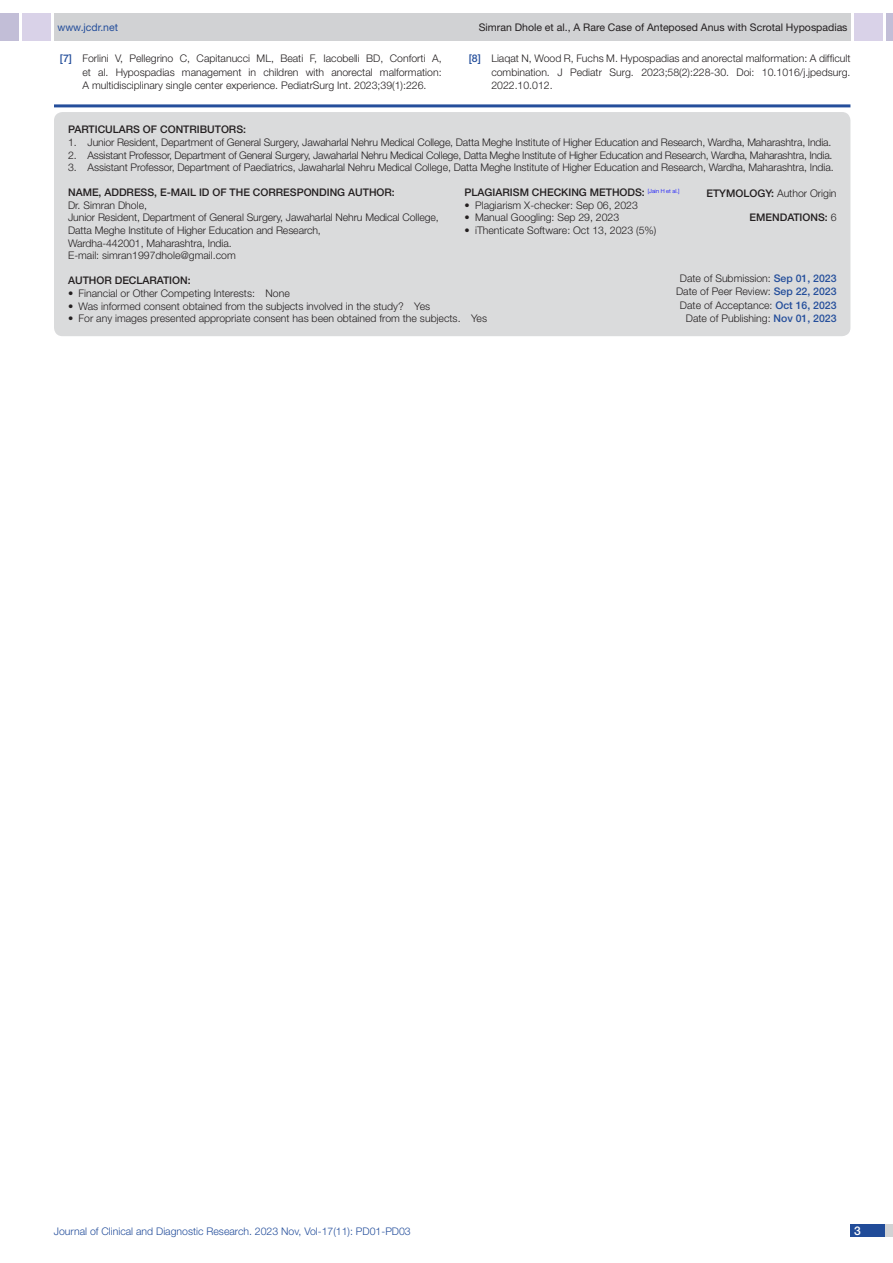
<style>
.page{position:relative;width:893px;height:1263px;background:#fff}
.page>*{position:absolute;margin:0;border:0;box-sizing:border-box;transform-origin:0 0}
.t1{font:500 12px "Helvetica Neue";color:#fff}
.Partic_Contri_Txt{font:300 10.5px/13.5px "Helvetica Neue";letter-spacing:-.01em;color:#231f20;text-align:justify}
.Partic_Contri_Head{font:500 10.5px "Helvetica Neue";color:#231f20}
.tb_txt{font:300 10.5px "Helvetica Neue";color:#231f20}
.t2{font:300 10.5px "Helvetica Neue";color:#244e9b}
.t3{font:10.5px "Helvetica Neue";color:#231f20}
.Partic_Contri_Head-2{font:300 10.5px "Helvetica Neue";color:#231f20}
.t4{font:10.5px "Helvetica Neue";color:#244e9b}
.s1{font-weight:500;color:#244e9b}
.s2{font-weight:500}
.s3{font-weight:300}
</style>
<div class="page">
<div style="left:54px;top:13px;width:796px;height:28px;background:#d1d2d4"></div>
<div style="left:0;top:13px;width:19px;height:28px;background:#c2bed7"></div>
<div style="left:22px;top:13px;width:29px;height:28px;background:#d9d2e8"></div>
<div style="left:886px;top:13px;width:7px;height:28px;background:#c2bed7"></div>
<div style="left:854px;top:13px;width:29px;height:28px;background:#d9d2e8"></div>
<div style="left:850px;top:1224px;width:43px;height:13px;background:#d1d2d4"></div>
<div style="left:850px;top:1224px;width:35px;height:13px;background:#214c99"></div>
<hr style="left:54px;top:104px;width:796px;height:3px;background:#244e9b">
<div style="left:54px;top:112px;width:796px;height:224px;background:#dadbdc;border-radius:9px"></div>
<p class="t4" style="left:57px;top:21px;width:62px">www.jcdr.net</p>
<p class="t3" style="left:479px;top:21px;width:370px">Simran Dhole et al., A Rare Case of Anteposed Anus with Scrotal Hypospadias</p>
<p class="Partic_Contri_Txt" style="left:82px;top:52px;width:361px;text-indent:-23px"><span class="s1">[7]</span> Forlini V, Pellegrino C, Capitanucci ML, Beati F, Iacobelli BD, Conforti A, et al. Hypospadias management in children with anorectal malformation:<br>A multidisciplinary single center experience. PediatrSurg Int. 2023;39(1):226.</p>
<p class="Partic_Contri_Txt" style="left:491px;top:52px;width:361px;text-indent:-23px"><span class="s1">[8]</span> Liaqat N, Wood R, Fuchs M. Hypospadias and anorectal malformation: A difficult combination. J Pediatr Surg. 2023;58(2):228-30. Doi: 10.1016/j.jpedsurg.<br>2022.10.012.</p>
<p class="Partic_Contri_Head" style="left:68px;top:123px;width:53px">PARTICULAR</p>
<p class="Partic_Contri_Head" style="left:133px;top:123px;width:114px">S OF CONTRI BUTORS:</p>
<p class="Partic_Contri_Txt" style="left:68px;top:135px;width:765px">1. Junior Resident, Department of General Surgery, Jawaharlal Nehru Medical College, Datta Meghe Institute of Higher Education and Research, Wardha, Maharashtra, India.</p>
<p class="Partic_Contri_Txt" style="left:68px;top:148px;width:766px">2. Assistant Professor, Department of General Surgery, Jawaharlal Nehru Medical College, Datta Meghe Institute of Higher Education and Research, Wardha, Maharashtra, India.</p>
<p class="Partic_Contri_Txt" style="left:68px;top:160px;width:767px">3. Assistant Professor, Department of Paediatrics, Jawaharlal Nehru Medical College, Datta Meghe Institute of Higher Education and Research, Wardha, Maharashtra, India.</p>
<p class="Partic_Contri_Head" style="left:465px;top:186px;width:34px">PLAGIARI</p>
<p class="Partic_Contri_Head" style="left:513px;top:186px;width:168px">SM CHECKING METHODS: <sup>[Jain</sup> <sup>H</sup> <sup>et</sup> <sup>al.]</sup></p>
<p class="tb_txt" style="left:465px;top:199px;width:175px">• Plagiarism X-checker: Sep 06, 2023</p>
<p class="tb_txt" style="left:465px;top:211px;width:156px">• Manual Googling: Sep 29, 2023</p>
<p class="tb_txt" style="left:465px;top:224px;width:193px">• iThenticate Software: Oct 13, 2023 (5%)</p>
<p class="Partic_Contri_Head" style="left:68px;top:186px;width:9px">NAME</p>
<p class="Partic_Contri_Head" style="left:99px;top:186px;width:80px">, ADDRESS, E-MAIL</p>
<p class="Partic_Contri_Head" style="left:199px;top:186px;width:70px">ID OF THE CORRE</p>
<p class="Partic_Contri_Head" style="left:290px;top:186px;width:88px">SPON DING AUTHOR</p>
<p class="Partic_Contri_Head" style="left:392px;top:186px;width:4px">:</p>
<p class="Partic_Contri_Head-2" style="left:706px;top:187px;width:132px"><span class="s2">ETYMOLOGY:</span> Author Origin</p>
<p class="Partic_Contri_Txt" style="left:68px;top:198px;width:80px">Dr. Simran Dhole,</p>
<p class="Partic_Contri_Txt" style="left:68px;top:211px;width:372px;line-height:12.6px;text-align:left">Junior Resident, Department of General Surgery, Jawaharlal Nehru Medical College,<br>Datta Meghe Institute of Higher Education and Research,<br>Wardha-442001, Maharashtra, India.</p>
<p class="Partic_Contri_Txt" style="left:68px;top:249px;width:169px">E-mail: simran1997dhole@gmail.com</p>
<p class="Partic_Contri_Txt" style="left:680px;top:271px;width:158px">Date of Submission: <span class="s1">SEP 01, 2023</span></p>
<p class="Partic_Contri_Txt" style="left:676px;top:284px;width:162px">Date of Peer Review: <span class="s1">SEP 22, 2023</span></p>
<p class="Partic_Contri_Txt" style="left:680px;top:298px;width:158px">Date of Acceptance: <span class="s1">OCT 16, 2023</span></p>
<p class="Partic_Contri_Txt" style="left:686px;top:311px;width:152px">Date of Publishing: <span class="s1">NOV 01, 2023</span></p>
<p class="Partic_Contri_Head" style="left:750px;top:211px;width:88px">EMENDATIONS: <span class="s3">6</span></p>
<p class="Partic_Contri_Head" style="left:68px;top:274px;width:8px">AUT</p>
<p class="Partic_Contri_Head" style="left:89px;top:274px;width:103px">HOR DECLARATION:</p>
<p class="Partic_Contri_Txt" style="left:68px;top:286px;width:223px">• Financial or Other Competing Interests: None</p>
<p class="Partic_Contri_Txt" style="left:68px;top:299px;width:364px">• Was informed consent obtained from the subjects involved in the study? Yes</p>
<p class="Partic_Contri_Txt" style="left:68px;top:311px;width:420px">• For any images presented appropriate consent has been obtained from the subjects. Yes</p>
<p class="t2" style="left:54px;top:1225px;width:358px">Journal of Clinical and Diagnostic Research. 2023 Nov, Vol-17(11): PD01-PD03</p>
<p class="t1" style="left:854px;top:1223px;width:8px">3</p>
</div>
